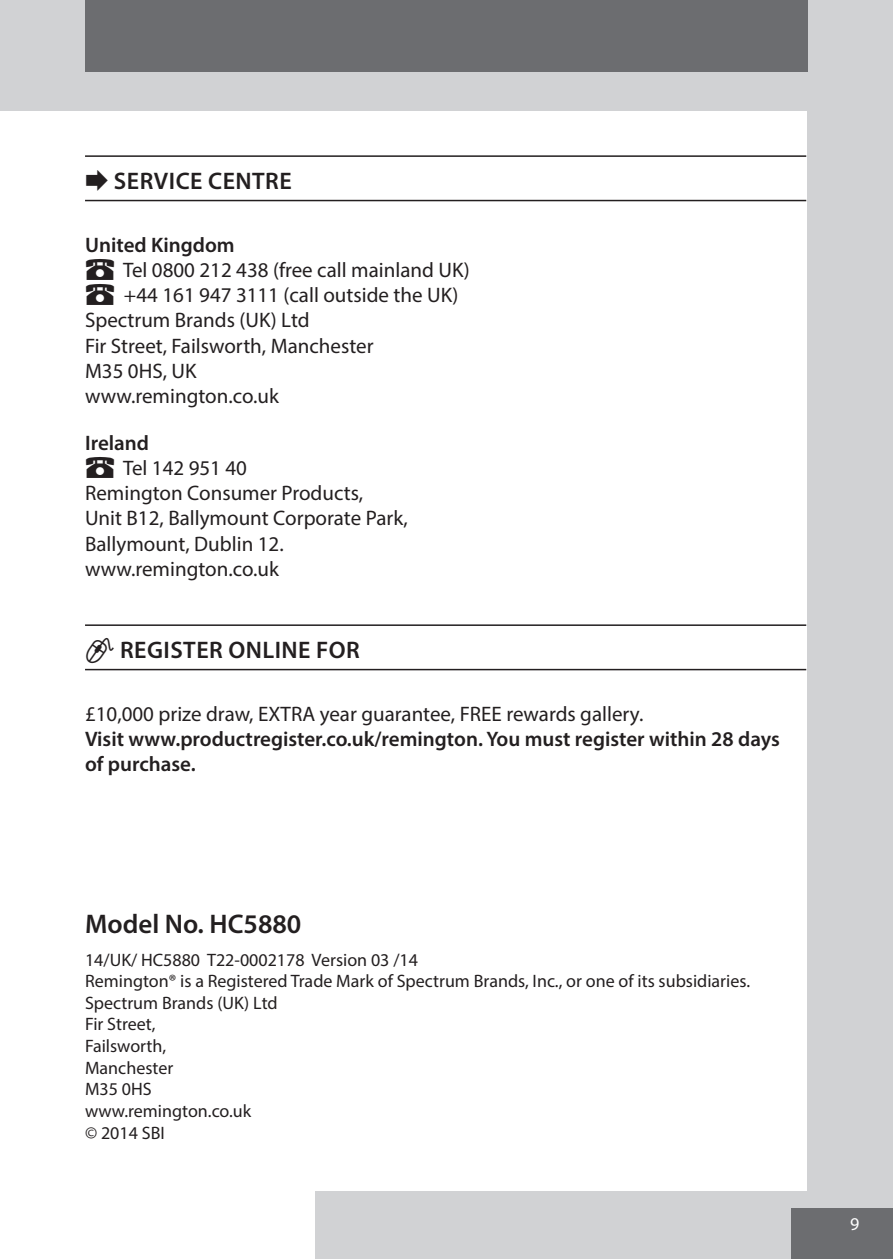
<style>
.page{position:relative;width:893px;height:1259px;background:#fff}
.page>*{position:absolute;margin:0;border:0;box-sizing:border-box;transform-origin:0 0}
.t1{font:600 27px "Myriad Pro";color:#231f20}
.t2{font:600 24px "Myriad Pro";letter-spacing:.02em;color:#231f20}
.t3{font:21px "Myriad Pro";color:#231f20}
.t4{font:600 21px/25.2px "Myriad Pro";color:#231f20}
.t5{font:18px "Myriad Pro";color:#231f20}
.t6{font:18px "Myriad Pro";color:#fff}
.s1{font-family:"Myriad Points";font-weight:400}
.s2{font-family:"Myriad Points"}
</style>
<div class="page">
<div style="left:315px;top:1191px;width:578px;height:68px;background:#d1d2d4"></div>
<div style="left:791px;top:1208px;width:102px;height:51px;background:#6c6d70"></div>
<div style="left:0;top:0;width:893px;height:111px;background:#d1d2d4"></div>
<div style="left:85px;top:0;width:723px;height:72px;background:#6c6d70"></div>
<div style="left:808px;top:90px;width:85px;height:1111px;background:#d1d2d4"></div>
<hr style="left:85px;top:155px;width:721px;height:2px;background:#231f20">
<hr style="left:85px;top:200px;width:721px;height:1px;background:#231f20">
<hr style="left:85px;top:624px;width:721px;height:2px;background:#231f20">
<hr style="left:85px;top:669px;width:721px;height:1px;background:#231f20">
<p class="t2" style="left:85px;top:166px;width:208px"><span class="s1">E</span> SERVICE CENTRE</p>
<p class="t4" style="left:85px;top:231px;width:151px">United Kingdom</p>
<p class="t3" style="left:85px;top:257px;width:386px"><span class="s2">G</span> Tel 0800 212 438 (free call mainland UK)</p>
<p class="t3" style="left:85px;top:282px;width:375px"><span class="s2">G</span> +44 161 947 3111 (call outside the UK)</p>
<p class="t3" style="left:85px;top:307px;width:226px">Spectrum Brands (UK) Ltd</p>
<p class="t3" style="left:85px;top:332px;width:290px">Fir Street, Failsworth, Manchester</p>
<p class="t3" style="left:85px;top:358px;width:113px">M35 0HS, UK</p>
<p class="t3" style="left:85px;top:383px;width:195px">www.remington.co.uk</p>
<p class="t4" style="left:85px;top:429px;width:66px">Ireland</p>
<p class="t3" style="left:85px;top:455px;width:163px"><span class="s2">G</span> Tel 142 951 40</p>
<p class="t3" style="left:85px;top:480px;width:280px">Remington Consumer Products,</p>
<p class="t3" style="left:85px;top:505px;width:324px">Unit B12, Ballymount Corporate Park,</p>
<p class="t3" style="left:85px;top:530px;width:200px">Ballymount, Dublin 12.</p>
<p class="t3" style="left:85px;top:556px;width:195px">www.remington.co.uk</p>
<p class="t2" style="left:85px;top:635px;width:276px"><span class="s1">I</span> REGISTER ONLINE FOR</p>
<p class="t3" style="left:85px;top:701px;width:560px">£10,000 prize draw, EXTRA year guarantee, FREE rewards gallery.</p>
<p class="t4" style="left:85px;top:726px;width:696px">Visit www.productregister.co.uk/remington. You must register within 28 days of purchase.</p>
<p class="t1" style="left:85px;top:907px;width:218px">Model No. HC5880</p>
<p class="t5" style="left:85px;top:948px;width:334px">14/UK/ HC5880 T22-0002178 Version 03 /14</p>
<p class="t5" style="left:85px;top:970px;width:667px">Remington® is a Registered Trade Mark of Spectrum Brands, Inc., or one of its subsidiaries.</p>
<p class="t5" style="left:85px;top:991px;width:194px">Spectrum Brands (UK) Ltd</p>
<p class="t5" style="left:85px;top:1013px;width:72px">Fir Street,</p>
<p class="t5" style="left:85px;top:1035px;width:83px">Failsworth,</p>
<p class="t5" style="left:85px;top:1056px;width:90px">Manchester</p>
<p class="t5" style="left:85px;top:1078px;width:68px">M35 0HS</p>
<p class="t5" style="left:85px;top:1099px;width:168px">www.remington.co.uk</p>
<p class="t5" style="left:85px;top:1121px;width:81px">© 2014 SBI</p>
<p class="t6" style="left:850px;top:1212px;width:11px">9</p>
</div>
